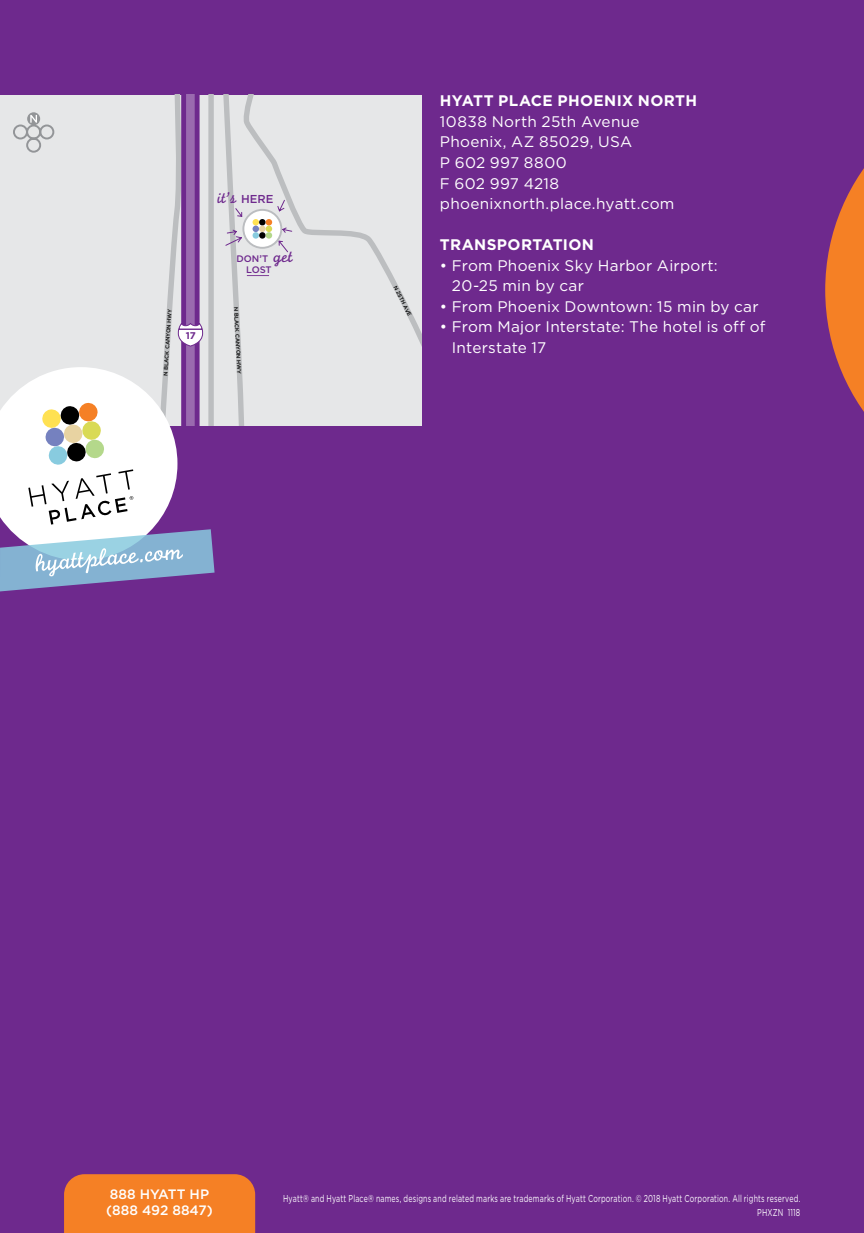
<style>
.page{position:relative;width:864px;height:1233px;background:#6e298d}
.page>*{position:absolute;margin:0;border:0;box-sizing:border-box;transform-origin:0 0}
.t1{font:16.4px "Monoline Script";color:#6e298d}
.Body{font:15.4px/20.4px "Gotham";letter-spacing:.02em;color:#fff}
.Subhead_1-wht{font:700 15.4px "Gotham";letter-spacing:.025em;color:#fff}
.t2{font:500 13.6px/16.4px "Gotham";color:#fff}
.t3{font:10px/14px "Gotham";letter-spacing:.025em;color:#fff;text-align:right;scale:.7 1}
.t4{font:700 9.8px "Gotham";color:#6e298d}
.t5{font:500 9.4px/11.8px "Gotham";letter-spacing:-.005em;color:#6e298d}
.t6{font:500 5.4px "Gotham";color:#000}
.s1{font-family:"Gotham";font-weight:500;font-size:11.4px}
.s2{font-size:9.6px}
.s3{font-family:"Monoline Script";font-weight:400;font-size:17.4px}
</style>
<div class="page">
<div style="left:293px;top:95px;width:129px;height:331px;background:#e6e7e8"></div>
<svg style="left:825px;top:168px;width:39px;height:244px"></svg>
<svg style="left:0;top:94px;width:293px;height:1139px"></svg>
<svg style="left:403px;top:305px;width:9px;height:11px"></svg>
<p class="t1" style="left:218px;top:188px;width:57px">it’s <span class="s1">HERE</span></p>
<p class="t5" style="left:246px;top:252px;width:48px;text-indent:-10px">DON<span class="s2">’</span>T <span class="s3">get<br></span>LOST</p>
<p class="t6" style="left:162px;top:375px;width:69px;rotate:-86deg">N BLACK CANYON HWY</p>
<p class="t6" style="left:239px;top:307px;width:19px;rotate:87deg">N BLA</p>
<p class="t6" style="left:240px;top:328px;width:44px;rotate:87deg">K CANYON HW</p>
<p class="t4" style="left:186px;top:330px;width:12px">17</p>
<p class="t6" style="left:398px;top:285px;width:22px;rotate:63deg">N 25TH</p>
<p class="Subhead_1-wht" style="left:440px;top:92px;width:259px">HYATT PLACE PHOENIX NORTH</p>
<p class="Body" style="left:440px;top:111px;width:201px">10838 North 25th Avenue</p>
<p class="Body" style="left:440px;top:132px;width:194px">Phoenix, AZ 85029, USA</p>
<p class="Body" style="left:440px;top:152px;width:128px">P 602 997 8800</p>
<p class="Body" style="left:440px;top:173px;width:121px">F 602 997 4218</p>
<p class="Body" style="left:440px;top:193px;width:236px">phoenixnorth.place.hyatt.com</p>
<p class="Subhead_1-wht" style="left:440px;top:236px;width:156px">TRANSPORTATION</p>
<p class="Body" style="left:452px;top:255px;width:267px;text-indent:-12px">• From Phoenix Sky Harbor Airport:<br>20-25 min by car</p>
<p class="Body" style="left:440px;top:296px;width:320px">• From Phoenix Downtown: 15 min by car</p>
<p class="Body" style="left:452px;top:316px;width:315px;text-indent:-12px">• From Major Interstate: The hotel is off of<br>Interstate 17</p>
<p class="t2" style="left:106px;top:1186px;width:108px">888 HYATT HP (888 492 8847)</p>
<p class="t3" style="left:283px;top:1191px;width:740px">Hyatt® and Hyatt Place® names, designs and related marks are trademarks of Hyatt Corporation. © 2018 Hyatt Corporation. All rights reserved.<br>PHXZN 1118</p>
</div>
